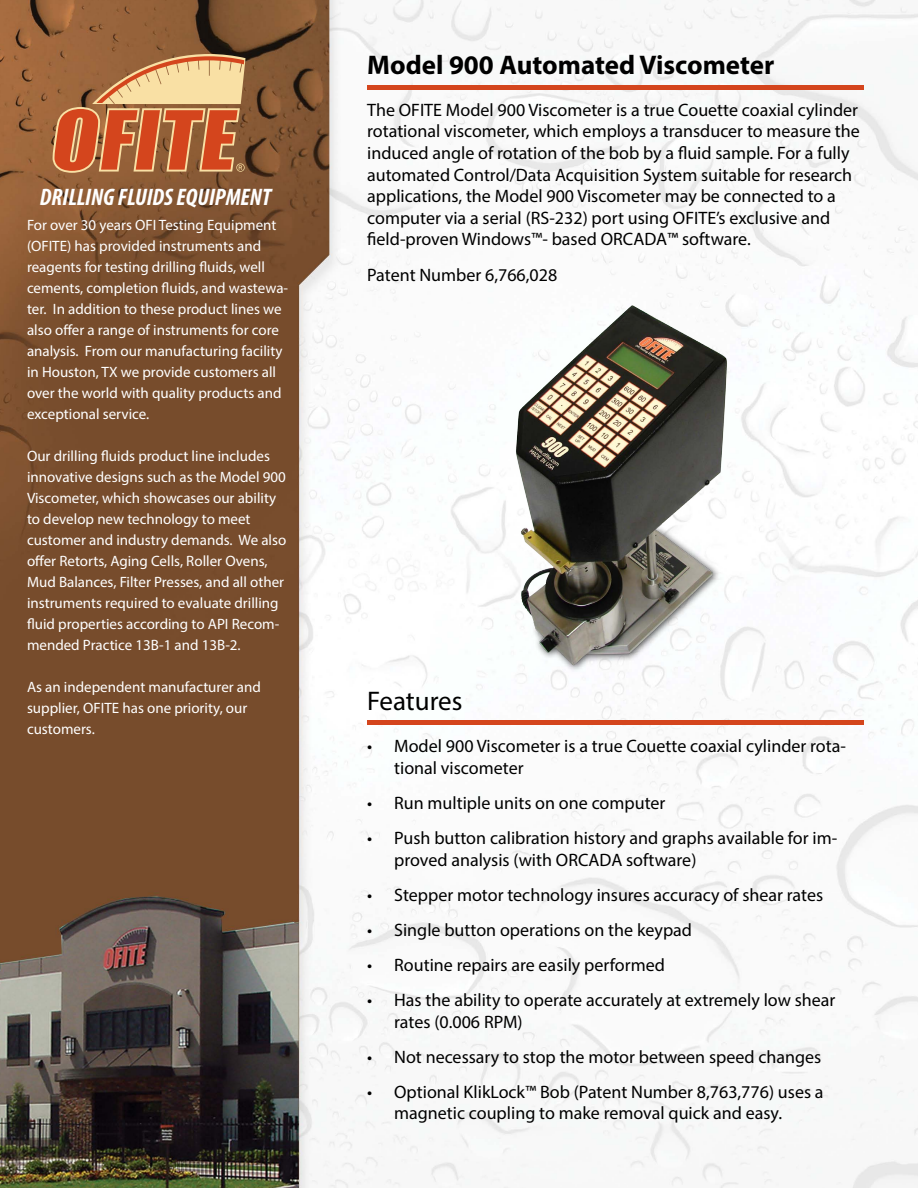
<style>
.page{position:relative;width:918px;height:1188px;background:#fff}
.page>*{position:absolute;margin:0;border:0;box-sizing:border-box;transform-origin:0 0}
.t1{font:700 27px "Myriad Pro";color:#000}
.t2{font:27px "Myriad Pro";color:#000}
.t3{font:italic 700 condensed 24px "Myriad Pro";color:#fff}
.t4{font:18px/21.6px "Myriad Pro";color:#000}
.t5{font:15px/21px "Myriad Pro";color:#fff}
</style>
<div class="page">
<img style="left:0;top:0;width:918px;height:1188px">
<svg style="left:53px;top:54px;width:193px;height:119px;background:#c67e50"></svg>
<img style="left:463px;top:293px;width:305px;height:387px">
<hr style="left:367px;top:85px;width:497px;height:4px;background:#d4451d">
<div style="left:367px;top:720px;width:497px;height:5px;background:#d4451d"></div>
<p class="t3" style="left:40px;top:183px;width:232px">DRILLING FLUIDS EQUIPMENT</p>
<p class="t5" style="left:27px;top:215px;width:263px">For over 30 years OFI Testing Equipment (OFITE) has provided instruments and reagents for testing drilling fluids, well cements, completion fluids, and wastewa&shy;ter. In addition to these product lines we also offer a range of instruments for core analysis. From our manufacturing facility in Houston, TX we provide customers all over the world with quality products and exceptional service.</p>
<p class="t5" style="left:27px;top:446px;width:261px">Our drilling fluids product line includes innovative designs such as the Model 900<br>Viscometer, which showcases our ability to develop new technology to meet customer and industry demands. We also offer Retorts, Aging Cells, Roller Ovens, Mud Balances, Filter Presses, and all other instruments required to evaluate drilling fluid properties according to API Recom&shy;mended Practice 13B-1 and 13B-2.</p>
<p class="t5" style="left:27px;top:677px;width:235px">As an independent manufacturer and supplier, OFITE has one priority, our customers.</p>
<p class="t1" style="left:367px;top:48px;width:409px">Model 900 Automated Viscometer</p>
<p class="t4" style="left:367px;top:99px;width:494px">The OFITE Model 900 Viscometer is a true Couette coaxial cylinder rotational viscometer, which employs a transducer to measure the induced angle of rotation of the bob by a fluid sample. For a fully automated Control/Data Acquisition System suitable for research applications, the Model 900 Viscometer may be connected to a computer via a serial (RS-232) port using OFITE’s exclusive and field-proven Windows™- based ORCADA™ software.</p>
<p class="t4" style="left:367px;top:263px;width:192px">Patent Number 6,766,028</p>
<p class="t2" style="left:367px;top:684px;width:97px">Features</p>
<p class="t4" style="left:394px;top:735px;width:453px;text-indent:-27px">• Model 900 Viscometer is a true Couette coaxial cylinder rota&shy;tional viscometer</p>
<p class="t4" style="left:367px;top:792px;width:300px">• Run multiple units on one computer</p>
<p class="t4" style="left:394px;top:827px;width:445px;text-indent:-27px">• Push button calibration history and graphs available for im&shy;proved analysis (with ORCADA software)</p>
<p class="t4" style="left:367px;top:884px;width:458px">• Stepper motor technology insures accuracy of shear rates</p>
<p class="t4" style="left:367px;top:919px;width:326px">• Single button operations on the keypad</p>
<p class="t4" style="left:367px;top:954px;width:299px">• Routine repairs are easily performed</p>
<p class="t4" style="left:394px;top:989px;width:443px;text-indent:-27px">• Has the ability to operate accurately at extremely low shear rates (0.006 RPM)</p>
<p class="t4" style="left:367px;top:1046px;width:456px">• Not necessary to stop the motor between speed changes</p>
<p class="t4" style="left:394px;top:1081px;width:431px;text-indent:-27px">• Optional KlikLock™ Bob (Patent Number 8,763,776) uses a magnetic coupling to make removal quick and easy.</p>
</div>
